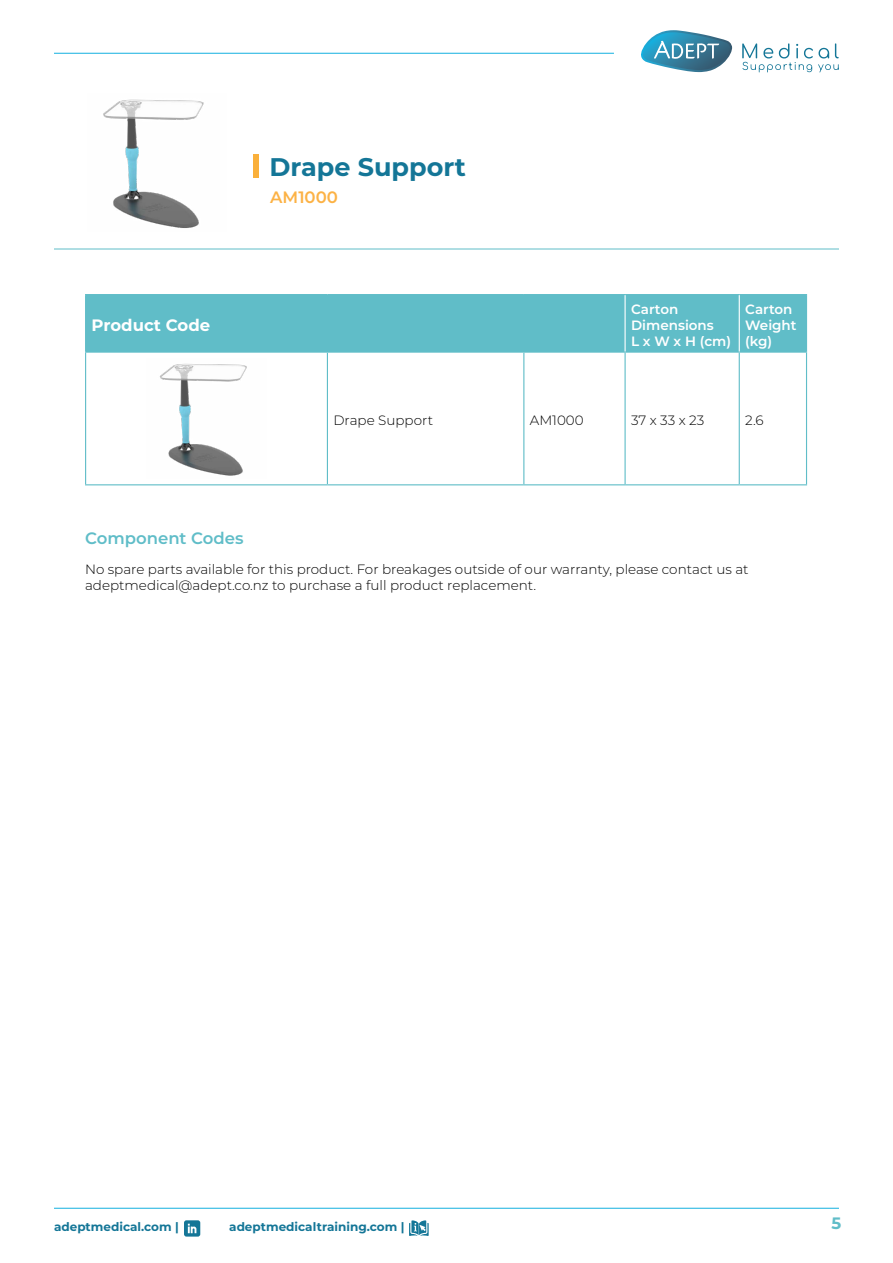
<style>
.page{position:relative;width:893px;height:1263px;background:#fff}
.page>*{position:absolute;margin:0;border:0;box-sizing:border-box;transform-origin:0 0}
.t1{font:700 25.5px "Montserrat";color:#147697}
.t2{font:600 16.5px "Montserrat";color:#60bdc8}
.t3{font:700 16.5px "Montserrat";color:#fff}
.t4{font:600 16.5px "Montserrat";color:#fcb245}
.t5{font:700 16.5px "Montserrat";color:#60bdc8}
.t6{font:300 13.5px/16.2px "Montserrat";color:#000}
.t7{font:600 13.5px/16.2px "Montserrat";color:#fff}
.t8{font:700 12px "Montserrat";color:#147697}
</style>
<div class="page">
<svg style="left:184px;top:1220px;width:16px;height:16px"></svg>
<svg style="left:409px;top:1220px;width:20px;height:16px"></svg>
<hr style="left:54px;top:249px;width:785px;height:1px;background:#60bdc8">
<img style="left:103px;top:99px;width:101px;height:129px">
<div style="left:253px;top:154px;width:6px;height:23px;background:#fab03b"></div>
<div style="left:86px;top:295px;width:720px;height:56px;background:#60bdc8"></div>
<hr style="left:85px;top:353px;width:1px;height:131px;background:#60bdc8">
<hr style="left:327px;top:353px;width:1px;height:131px;background:#60bdc8">
<hr style="left:523px;top:353px;width:1px;height:131px;background:#60bdc8">
<hr style="left:624px;top:353px;width:2px;height:131px;background:#60bdc8">
<hr style="left:739px;top:353px;width:1px;height:131px;background:#60bdc8">
<hr style="left:806px;top:353px;width:1px;height:131px;background:#60bdc8">
<hr style="left:85px;top:484px;width:242px;height:1px;background:#60bdc8">
<hr style="left:327px;top:484px;width:197px;height:1px;background:#60bdc8">
<hr style="left:524px;top:484px;width:101px;height:1px;background:#60bdc8">
<hr style="left:625px;top:484px;width:114px;height:1px;background:#60bdc8">
<hr style="left:739px;top:484px;width:68px;height:1px;background:#60bdc8">
<hr style="left:85px;top:294px;width:242px;height:1px;background:#60bdc8">
<hr style="left:85px;top:295px;width:1px;height:56px;background:#60bdc8">
<hr style="left:327px;top:294px;width:197px;height:1px;background:#60bdc8">
<hr style="left:524px;top:294px;width:101px;height:1px;background:#60bdc8">
<hr style="left:85px;top:351px;width:242px;height:2px;background:#60bdc8">
<hr style="left:327px;top:351px;width:197px;height:2px;background:#60bdc8">
<hr style="left:524px;top:351px;width:101px;height:2px;background:#60bdc8">
<hr style="left:625px;top:294px;width:114px;height:1px;background:#60bdc8">
<hr style="left:739px;top:294px;width:68px;height:1px;background:#60bdc8">
<hr style="left:806px;top:295px;width:1px;height:56px;background:#60bdc8">
<hr style="left:625px;top:351px;width:114px;height:2px;background:#60bdc8">
<hr style="left:739px;top:351px;width:68px;height:2px;background:#60bdc8">
<hr style="left:624px;top:295px;width:2px;height:56px;background:#fff">
<hr style="left:739px;top:295px;width:1px;height:56px;background:#fff">
<img style="left:159px;top:363px;width:88px;height:113px">
<hr style="left:54px;top:53px;width:560px;height:1px;background:#13b0e0">
<hr style="left:54px;top:1208px;width:785px;height:1px;background:#13b0e0">
<svg style="left:742px;top:43px;width:97px;height:29px"></svg>
<svg style="left:641px;top:30px;width:91px;height:42px"></svg>
<p class="t3" style="left:92px;top:314px;width:120px">Product Code</p>
<h1 class="t1" style="left:269px;top:149px;width:198px">Drape Support</h1>
<p class="t4" style="left:270px;top:186px;width:69px">AM1000</p>
<p class="t7" style="left:631px;top:300px;width:102px">Carton<br>Dimensions<br>L x W x H (cm)</p>
<p class="t7" style="left:745px;top:300px;width:53px">Carton<br>Weight (kg)</p>
<p class="t6" style="left:333px;top:412px;width:101px">Drape Support</p>
<p class="t6" style="left:530px;top:412px;width:55px">AM1000</p>
<p class="t6" style="left:631px;top:412px;width:75px">37 x 33 x 23</p>
<p class="t6" style="left:745px;top:412px;width:20px">2.6</p>
<p class="t2" style="left:85px;top:526px;width:160px">Component Codes</p>
<p class="t6" style="left:85px;top:561px;width:665px">No spare parts available for this product. For breakages outside of our warranty, please contact us at adeptmedical@adept.co.nz to purchase a full product replacement.</p>
<p class="t8" style="left:54px;top:1218px;width:126px">adeptmedical.com |</p>
<p class="t8" style="left:229px;top:1218px;width:177px">adeptmedicaltraining.com |</p>
<p class="t5" style="left:831px;top:1211px;width:11px">5</p>
</div>
